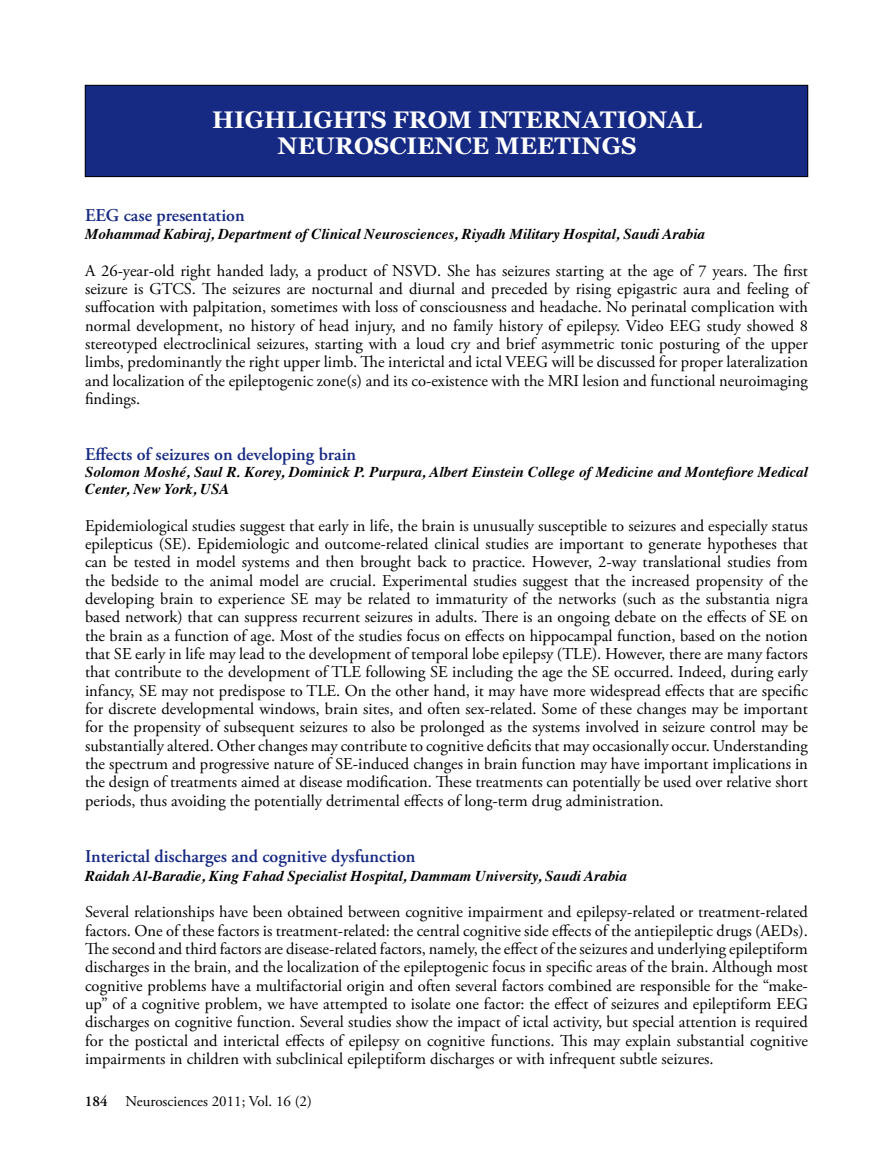
<style>
.page{position:relative;width:893px;height:1149px;background:#fff}
.page>*{position:absolute;margin:0;border:0;box-sizing:border-box;transform-origin:0 0}
.t1{font:700 24px/25.5px "Georgia";color:#fff;text-align:center}
.t2{font:600 18px "Adobe Garamond Pro";color:#162983}
.t3{font:16.5px/18.3px "Adobe Garamond Pro";color:#000;text-align:justify}
.t4{font:italic 700 15px/16.8px "Times";color:#000}
.t5{font:15px "Adobe Garamond Pro";color:#000}
.s1{font-weight:600}
</style>
<div class="page">
<div style="left:85px;top:85px;width:723px;height:91px;background:#162983"></div>
<div style="left:85px;top:85px;width:723px;height:92px;border:1px solid #000"></div>
<h1 class="t1" style="left:212px;top:107px;width:491px">HIGHLIGHTS FROM INTERNATIONAL<br>NEUROSCIENCE MEETINGS</h1>
<p class="t2" style="left:85px;top:204px;width:161px">EEG case presentation</p>
<p class="t4" style="left:85px;top:224px;width:621px">Mohammad Kabiraj, Department of Clinical Neurosciences, Riyadh Military Hospital, Saudi Arabia</p>
<p class="t3" style="left:85px;top:262px;width:724px">A 26-year-old right handed lady, a product of NSVD. She has seizures starting at the age of 7 years. The first seizure is GTCS. The seizures are nocturnal and diurnal and preceded by rising epigastric aura and feeling of suffocation with palpitation, sometimes with loss of consciousness and headache. No perinatal complication with normal development, no history of head injury, and no family history of epilepsy. Video EEG study showed 8 stereotyped electroclinical seizures, starting with a loud cry and brief asymmetric tonic posturing of the upper limbs, predominantly the right upper limb. The interictal and ictal VEEG will be discussed for proper lateralization and localization of the epileptogenic zone(s) and its co-existence with the MRI lesion and functional neuroimaging findings.</p>
<p class="t2" style="left:85px;top:444px;width:273px">Effects of seizures on developing brain</p>
<p class="t4" style="left:85px;top:462px;width:724px">Solomon Moshé, Saul R. Korey, Dominick P. Purpura, Albert Einstein College of Medicine and Montefiore Medical<br>Center, New York, USA</p>
<p class="t3" style="left:85px;top:517px;width:724px">Epidemiological studies suggest that early in life, the brain is unusually susceptible to seizures and especially status epilepticus (SE). Epidemiologic and outcome-related clinical studies are important to generate hypotheses that can be tested in model systems and then brought back to practice. However, 2-way translational studies from the bedside to the animal model are crucial. Experimental studies suggest that the increased propensity of the developing brain to experience SE may be related to immaturity of the networks (such as the substantia nigra based network) that can suppress recurrent seizures in adults. There is an ongoing debate on the effects of SE on the brain as a function of age. Most of the studies focus on effects on hippocampal function, based on the notion that SE early in life may lead to the development of temporal lobe epilepsy (TLE). However, there are many factors that contribute to the development of TLE following SE including the age the SE occurred. Indeed, during early infancy, SE may not predispose to TLE. On the other hand, it may have more widespread effects that are specific for discrete developmental windows, brain sites, and often sex-related. Some of these changes may be important for the propensity of subsequent seizures to also be prolonged as the systems involved in seizure control may be substantially altered. Other changes may contribute to cognitive deficits that may occasionally occur. Understanding the spectrum and progressive nature of SE-induced changes in brain function may have important implications in the design of treatments aimed at disease modification. These treatments can potentially be used over relative short periods, thus avoiding the potentially detrimental effects of long-term drug administration.</p>
<p class="t2" style="left:85px;top:845px;width:332px">Interictal discharges and cognitive dysfunction</p>
<p class="t4" style="left:85px;top:865px;width:543px">Raidah Al-Baradie, King Fahad Specialist Hospital, Dammam University, Saudi Arabia</p>
<p class="t3" style="left:85px;top:903px;width:724px">Several relationships have been obtained between cognitive impairment and epilepsy-related or treatment-related factors. One of these factors is treatment-related: the central cognitive side effects of the antiepileptic drugs (AEDs).<br>The second and third factors are disease-related factors, namely, the effect of the seizures and underlying epileptiform discharges in the brain, and the localization of the epileptogenic focus in specific areas of the brain. Although most cognitive problems have a multifactorial origin and often several factors combined are responsible for the “make&shy;up” of a cognitive problem, we have attempted to isolate one factor: the effect of seizures and epileptiform EEG discharges on cognitive function. Several studies show the impact of ictal activity, but special attention is required for the postictal and interictal effects of epilepsy on cognitive functions. This may explain substantial cognitive impairments in children with subclinical epileptiform discharges or with infrequent subtle seizures.</p>
<p class="t5" style="left:85px;top:1091px;width:229px"><span class="s1">184</span> Neurosciences 2011; Vol. 16 (2)</p>
</div>
